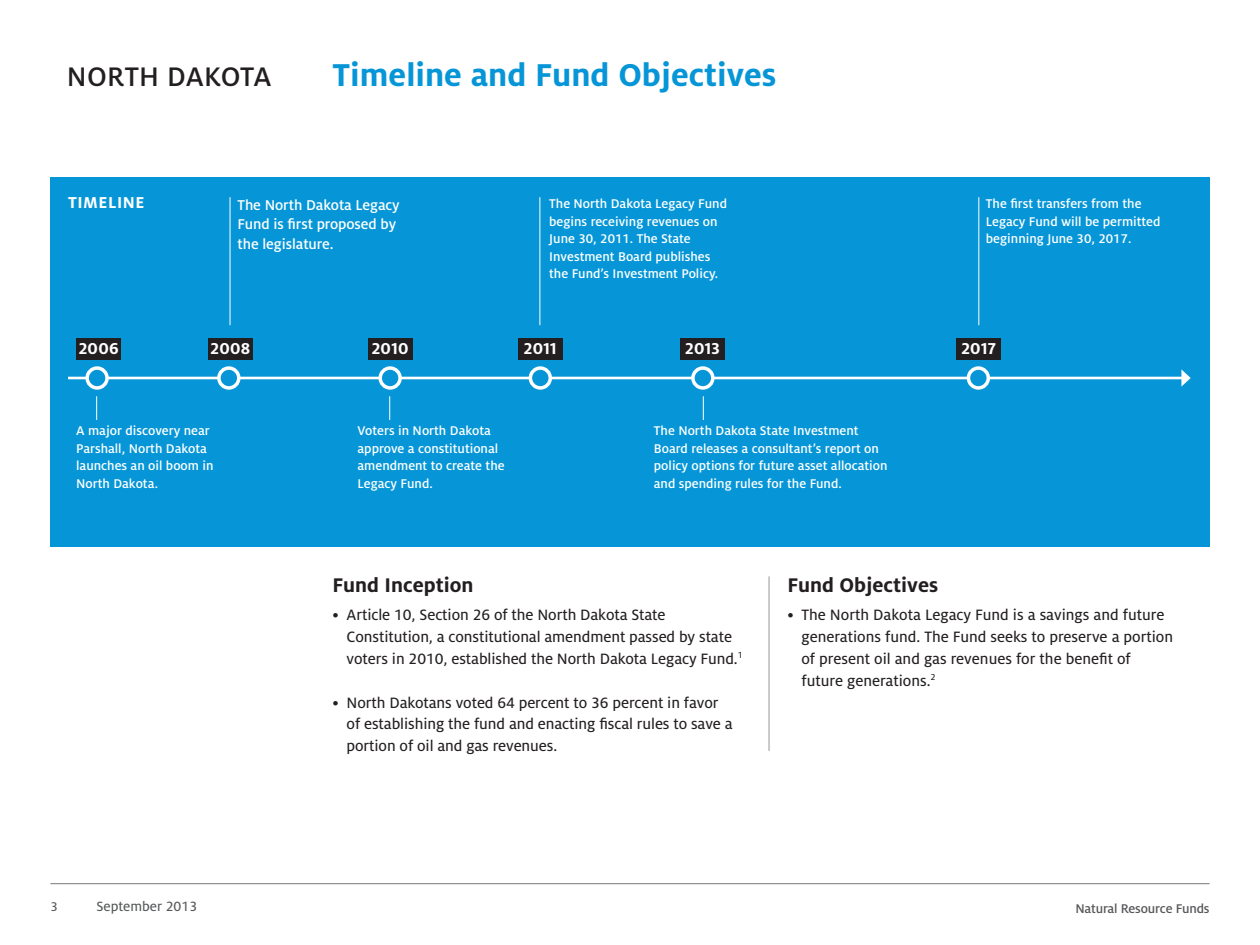
<style>
.page{position:relative;width:1260px;height:945px;background:#fff}
.page>*{position:absolute;margin:0;border:0;box-sizing:border-box;transform-origin:0 0}
.page_head{font:700 35px "Milo OT";color:#0696d7}
.t1{font:500 29.75px "Milo OT";letter-spacing:.01em;color:#231f20}
.black_sub_head{font:700 21.88px "Milo OT";color:#231f20}
.timeline_year{font:700 17.5px "Milo OT";color:#fff}
.page_head-2{font:700 17.5px "Milo OT";letter-spacing:.03em;color:#fff}
.body_and_bullets_-5{font:16.62px/21.9px "Milo OT Text";letter-spacing:-.005em;color:#231f20}
.body_and_bullets{font:16.62px/21.9px "Milo OT Text";color:#231f20}
.timeline_body_-5{font:500 15.75px/19.6px "Milo OT";letter-spacing:-.005em;color:#fff}
.t2{font:14.88px "Milo OT Text";color:#57585a}
.timeline_body{font:500 14px/17.5px "Milo OT";color:#fff}
.t3{font:500 14px "Milo OT";letter-spacing:-.01em;color:#57585a}
.t4{font:14px "Milo OT Text";color:#57585a}
</style>
<div class="page">
<div style="left:50px;top:178px;width:1160px;height:369px;background:#0696d7"></div>
<hr style="left:68px;top:377px;width:1116px;height:2px;background:#fff">
<svg style="left:1181px;top:369px;width:10px;height:18px"></svg>
<div style="left:956px;top:338px;width:45px;height:21px;background:#231f20"></div>
<div style="left:968px;top:368px;width:20px;height:20px;background:#0696d7;border-radius:50%"></div>
<div style="left:967px;top:366px;width:23px;height:24px;border:4px solid #fff;border-radius:50%"></div>
<div style="left:680px;top:338px;width:45px;height:21px;background:#231f20"></div>
<div style="left:693px;top:368px;width:20px;height:20px;background:#0696d7;border-radius:50%"></div>
<div style="left:691px;top:366px;width:24px;height:24px;border:4px solid #fff;border-radius:50%"></div>
<div style="left:368px;top:338px;width:45px;height:21px;background:#231f20"></div>
<div style="left:518px;top:338px;width:45px;height:21px;background:#231f20"></div>
<div style="left:380px;top:368px;width:20px;height:20px;background:#0696d7;border-radius:50%"></div>
<div style="left:378px;top:366px;width:24px;height:24px;border:4px solid #fff;border-radius:50%"></div>
<div style="left:530px;top:368px;width:20px;height:20px;background:#0696d7;border-radius:50%"></div>
<div style="left:529px;top:366px;width:23px;height:24px;border:4px solid #fff;border-radius:50%"></div>
<div style="left:76px;top:338px;width:45px;height:21px;background:#231f20"></div>
<div style="left:208px;top:338px;width:45px;height:21px;background:#231f20"></div>
<div style="left:87px;top:368px;width:20px;height:20px;background:#0696d7;border-radius:50%"></div>
<div style="left:85px;top:366px;width:24px;height:24px;border:4px solid #fff;border-radius:50%"></div>
<div style="left:219px;top:368px;width:20px;height:20px;background:#0696d7;border-radius:50%"></div>
<div style="left:217px;top:366px;width:24px;height:24px;border:4px solid #fff;border-radius:50%"></div>
<svg style="left:389px;top:396px;width:1px;height:24px"></svg>
<svg style="left:703px;top:396px;width:1px;height:24px"></svg>
<svg style="left:96px;top:396px;width:1px;height:24px"></svg>
<hr style="left:539px;top:197px;width:1px;height:128px;background:#fff">
<hr style="left:978px;top:197px;width:1px;height:128px;background:#fff">
<hr style="left:230px;top:197px;width:1px;height:128px;background:#fff">
<hr style="left:50px;top:883px;width:1160px;height:1px;background:#76787b">
<hr style="left:769px;top:576px;width:1px;height:175px;background:#939598">
<h2 class="t1" style="left:67px;top:60px;width:206px">NORTH DAKOTA</h2>
<p class="page_head" style="left:333px;top:55px;width:445px">Timeline and Fund Objectives</p>
<p class="page_head-2" style="left:68px;top:193px;width:78px">TIMELINE</p>
<p class="timeline_body_-5" style="left:238px;top:195px;width:164px">The North Dakota Legacy<br>Fund is first proposed by the legislature.</p>
<p class="timeline_body" style="left:549px;top:195px;width:179px">The North Dakota Legacy Fund begins receiving revenues on<br>June 30, 2011. The State<br>Investment Board publishes the Fund’s Investment Policy.</p>
<p class="timeline_body" style="left:986px;top:195px;width:176px">The first transfers from the<br>Legacy Fund will be permitted beginning June 30, 2017.</p>
<p class="timeline_year" style="left:79px;top:339px;width:41px">2006</p>
<p class="timeline_year" style="left:211px;top:339px;width:41px">2008</p>
<p class="timeline_year" style="left:372px;top:339px;width:38px">2010</p>
<p class="timeline_year" style="left:524px;top:339px;width:34px">2011</p>
<p class="timeline_year" style="left:685px;top:339px;width:36px">2013</p>
<p class="timeline_year" style="left:961px;top:339px;width:36px">2017</p>
<p class="timeline_body" style="left:76px;top:422px;width:139px">A major discovery near<br>Parshall, North Dakota launches an oil boom in<br>North Dakota.</p>
<p class="t4" style="left:50px;top:899px;width:9px">3</p>
<p class="t2" style="left:96px;top:898px;width:102px">September 2013</p>
<p class="timeline_body" style="left:358px;top:422px;width:149px">Voters in North Dakota approve a constitutional amendment to create the<br>Legacy Fund.</p>
<p class="timeline_body" style="left:654px;top:422px;width:235px">The North Dakota State Investment Board releases a consultant’s report on policy options for future asset allocation and spending rules for the Fund.</p>
<p class="black_sub_head" style="left:333px;top:573px;width:142px">Fund Inception</p>
<p class="body_and_bullets_-5" style="left:347px;top:604px;width:398px;text-indent:-14px">• Article 10, Section 26 of the North Dakota State<br>Constitution, a constitutional amendment passed by state voters in 2010, established the North Dakota Legacy Fund.<sup>1</sup></p>
<p class="body_and_bullets_-5" style="left:347px;top:692px;width:388px;text-indent:-14px">• North Dakotans voted 64 percent to 36 percent in favor of establishing the fund and enacting fiscal rules to save a portion of oil and gas revenues.</p>
<p class="black_sub_head" style="left:788px;top:573px;width:152px">Fund Objectives</p>
<p class="body_and_bullets" style="left:802px;top:604px;width:373px;text-indent:-14px">• The North Dakota Legacy Fund is a savings and future generations fund. The Fund seeks to preserve a portion of present oil and gas revenues for the benefit of future generations.<sup>2</sup></p>
<p class="t3" style="left:1075px;top:901px;width:136px">Natural Resource Funds</p>
</div>
